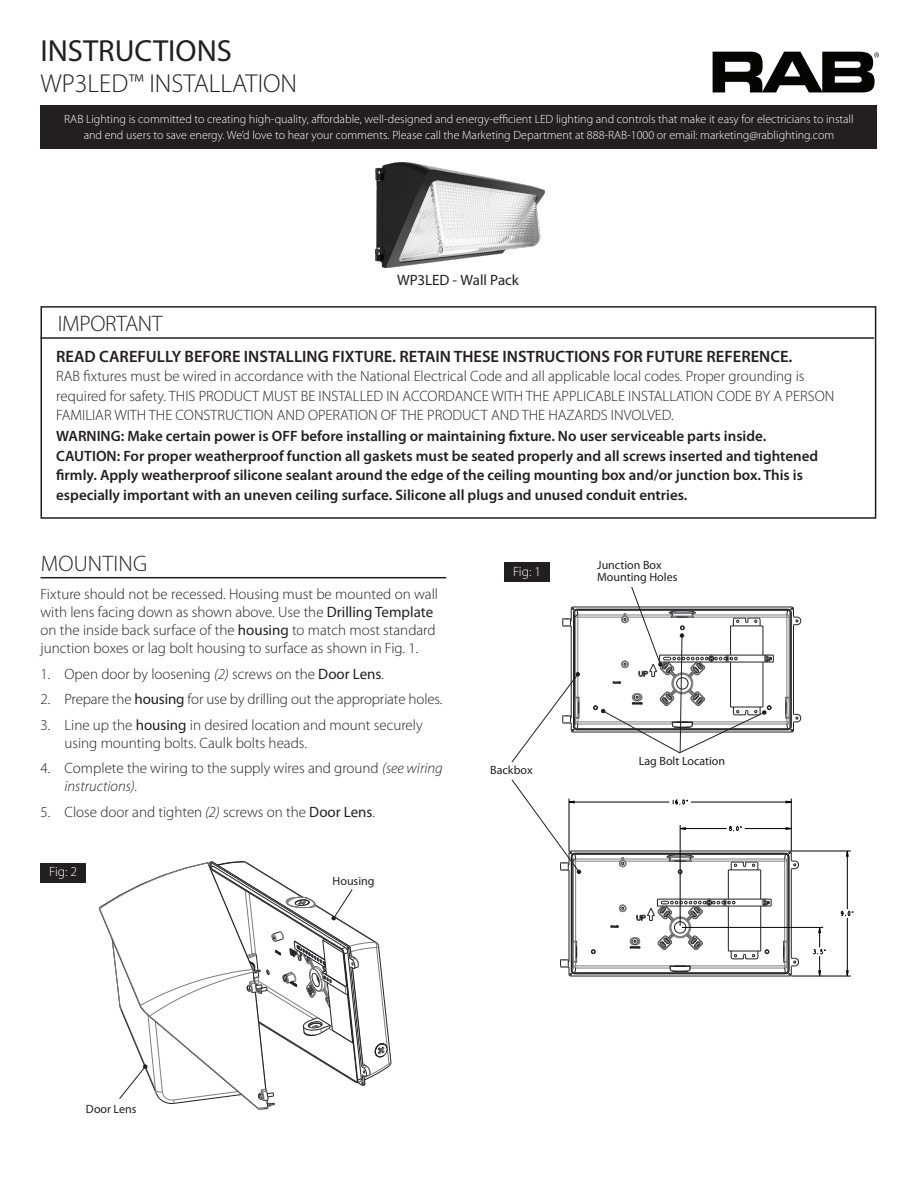
<style>
.page{position:relative;width:918px;height:1188px;background:#fff}
.page>*{position:absolute;margin:0;border:0;box-sizing:border-box;transform-origin:0 0}
.t1{font:30.6px "Myriad Pro";color:#231f20}
.t2{font:300 25.95px "Myriad Pro";color:#231f20}
.Heading{font:300 22.5px "Myriad Pro";color:#231f20}
.Heading-2{font:600 16.5px "Myriad Pro";color:#231f20}
.Body_Copy{font:300 15px/18px "Myriad Pro";color:#231f20}
.Heading-3{font:600 15px/19.5px "Myriad Pro";color:#231f20}
.Heading-4{font:300 15px/19.5px "Myriad Pro";color:#231f20}
.t3{font:15px "Myriad Pro";letter-spacing:-.005em;color:#231f20}
.t4{font:300 13.5px "Myriad Pro";letter-spacing:-.015em;color:#fff}
.t5{font:300 12px/16.5px "Myriad Pro";color:#fff;text-align:center}
.Subhead{font:12px/12px "Myriad Pro";color:#231f20}
.s1{font-weight:400}
.s2{font-style:italic}
</style>
<div class="page">
<div style="left:40px;top:105px;width:838px;height:44px;background:#231f20"></div>
<svg style="left:713px;top:52px;width:166px;height:40px"></svg>
<div style="left:40px;top:306px;width:836px;height:213px;border:2px solid #231f20"></div>
<hr style="left:40px;top:337px;width:834px;height:2px;background:#231f20">
<hr style="left:40px;top:577px;width:406px;height:1px;background:#231f20">
<div style="left:504px;top:563px;width:46px;height:19px;background:#231f20"></div>
<div style="left:40px;top:863px;width:46px;height:19px;background:#231f20"></div>
<img style="left:375px;top:162px;width:169px;height:105px">
<svg style="left:673px;top:800px;width:15px;height:5px"></svg>
<svg style="left:729px;top:826px;width:13px;height:5px"></svg>
<svg style="left:841px;top:911px;width:13px;height:5px"></svg>
<hr style="left:571px;top:626px;width:1px;height:92px;background:#222226">
<hr style="left:573px;top:613px;width:1px;height:113px;background:#222226">
<hr style="left:574px;top:613px;width:1px;height:113px;background:#222226">
<hr style="left:575px;top:617px;width:1px;height:80px;background:#7d7d80">
<hr style="left:578px;top:615px;width:1px;height:83px;background:#7d7d80">
<hr style="left:573px;top:732px;width:219px;height:1px;background:#222226">
<hr style="left:577px;top:729px;width:211px;height:1px;background:#222226">
<hr style="left:577px;top:728px;width:211px;height:1px;background:#222226">
<hr style="left:578px;top:724px;width:94px;height:1px;background:#7d7d80">
<hr style="left:692px;top:724px;width:95px;height:1px;background:#7d7d80">
<hr style="left:576px;top:722px;width:96px;height:1px;background:#7d7d80">
<hr style="left:692px;top:722px;width:97px;height:1px;background:#7d7d80">
<hr style="left:787px;top:615px;width:1px;height:83px;background:#7d7d80">
<hr style="left:789px;top:617px;width:1px;height:80px;background:#7d7d80">
<hr style="left:790px;top:613px;width:1px;height:113px;background:#222226">
<hr style="left:791px;top:613px;width:1px;height:113px;background:#222226">
<hr style="left:793px;top:625px;width:1px;height:89px;background:#222226">
<hr style="left:694px;top:617px;width:95px;height:1px;background:#7d7d80">
<hr style="left:576px;top:617px;width:46px;height:1px;background:#7d7d80">
<hr style="left:693px;top:615px;width:94px;height:1px;background:#7d7d80">
<hr style="left:578px;top:615px;width:46px;height:1px;background:#7d7d80">
<hr style="left:577px;top:610px;width:211px;height:1px;background:#222226">
<hr style="left:577px;top:609px;width:211px;height:1px;background:#222226">
<hr style="left:573px;top:607px;width:219px;height:1px;background:#222226">
<hr style="left:569px;top:870px;width:1px;height:92px;background:#222226">
<hr style="left:571px;top:857px;width:1px;height:113px;background:#222226">
<hr style="left:572px;top:857px;width:1px;height:113px;background:#222226">
<hr style="left:573px;top:861px;width:1px;height:80px;background:#7d7d80">
<hr style="left:575px;top:859px;width:1px;height:83px;background:#7d7d80">
<hr style="left:571px;top:976px;width:219px;height:1px;background:#222226">
<hr style="left:575px;top:973px;width:210px;height:1px;background:#222226">
<hr style="left:575px;top:972px;width:211px;height:1px;background:#222226">
<hr style="left:576px;top:968px;width:94px;height:1px;background:#7d7d80">
<hr style="left:690px;top:968px;width:95px;height:1px;background:#7d7d80">
<hr style="left:573px;top:966px;width:97px;height:1px;background:#7d7d80">
<hr style="left:690px;top:966px;width:97px;height:1px;background:#7d7d80">
<hr style="left:784px;top:859px;width:1px;height:83px;background:#7d7d80">
<hr style="left:787px;top:861px;width:1px;height:80px;background:#7d7d80">
<hr style="left:788px;top:857px;width:1px;height:113px;background:#222226">
<hr style="left:789px;top:857px;width:1px;height:113px;background:#222226">
<hr style="left:791px;top:869px;width:1px;height:89px;background:#222226">
<hr style="left:692px;top:861px;width:95px;height:1px;background:#7d7d80">
<hr style="left:573px;top:861px;width:47px;height:1px;background:#7d7d80">
<hr style="left:691px;top:859px;width:94px;height:1px;background:#7d7d80">
<hr style="left:576px;top:859px;width:46px;height:1px;background:#7d7d80">
<hr style="left:575px;top:854px;width:211px;height:1px;background:#222226">
<hr style="left:575px;top:853px;width:210px;height:1px;background:#222226">
<hr style="left:571px;top:851px;width:219px;height:1px;background:#222226">
<svg style="left:591px;top:949px;width:5px;height:5px"></svg>
<svg style="left:785px;top:696px;width:16px;height:37px"></svg>
<svg style="left:562px;top:606px;width:16px;height:21px"></svg>
<svg style="left:786px;top:606px;width:15px;height:20px"></svg>
<svg style="left:560px;top:940px;width:17px;height:37px"></svg>
<svg style="left:783px;top:940px;width:16px;height:37px"></svg>
<svg style="left:784px;top:850px;width:15px;height:20px"></svg>
<hr style="left:680px;top:825px;width:1px;height:101px;background:#000">
<hr style="left:791px;top:976px;width:60px;height:1px;background:#000">
<hr style="left:682px;top:927px;width:141px;height:1px;background:#000">
<hr style="left:791px;top:799px;width:1px;height:52px;background:#000">
<hr style="left:791px;top:851px;width:60px;height:1px;background:#000">
<svg style="left:813px;top:927px;width:13px;height:49px"></svg>
<hr style="left:745px;top:828px;width:46px;height:1px;background:#000">
<hr style="left:680px;top:828px;width:47px;height:1px;background:#000">
<hr style="left:847px;top:851px;width:1px;height:58px;background:#000">
<hr style="left:847px;top:918px;width:1px;height:58px;background:#000">
<hr style="left:691px;top:802px;width:100px;height:1px;background:#000">
<hr style="left:569px;top:802px;width:100px;height:1px;background:#000">
<svg style="left:611px;top:854px;width:161px;height:118px"></svg>
<svg style="left:511px;top:672px;width:69px;height:91px"></svg>
<svg style="left:511px;top:779px;width:70px;height:95px"></svg>
<svg style="left:593px;top:587px;width:181px;height:167px"></svg>
<svg style="left:99px;top:861px;width:292px;height:249px"></svg>
<h1 class="t1" style="left:40px;top:32px;width:193px">INSTRUCTIONS</h1>
<h2 class="t2" style="left:40px;top:69px;width:258px">WP3LED™ INSTALLATION</h2>
<p class="t5" style="left:64px;top:111px;width:791px">RAB Lighting is committed to creating high-quality, affordable, well-designed and energy-efficient LED lighting and controls that make it easy for electricians to install and end users to save energy. We’d love to hear your comments. Please call the Marketing Department at 888-RAB-1000 or email: marketing@rablighting.com</p>
<p class="t3" style="left:397px;top:271px;width:123px">WP3LED - Wall Pack</p>
<p class="Heading" style="left:58px;top:311px;width:107px">IMPORTANT</p>
<p class="Heading-2" style="left:56px;top:347px;width:738px">READ CAREFULLY BEFORE INSTALLING FIXTURE. RETAIN THESE INSTRUCTIONS FOR FUTURE REFERENCE.</p>
<p class="Heading-4" style="left:56px;top:367px;width:780px">RAB fixtures must be wired in accordance with the National Electrical Code and all applicable local codes. Proper grounding is required for safety. THIS PRODUCT MUST BE INSTALLED IN ACCORDANCE WITH THE APPLICABLE INSTALLATION CODE BY A PERSON<br>FAMILIAR WITH THE CONSTRUCTION AND OPERATION OF THE PRODUCT AND THE HAZARDS INVOLVED.</p>
<p class="Heading-3" style="left:56px;top:426px;width:763px">WARNING: Make certain power is OFF before installing or maintaining fixture. No user serviceable parts inside.<br>CAUTION: For proper weatherproof function all gaskets must be seated properly and all screws inserted and tightened firmly. Apply weatherproof silicone sealant around the edge of the ceiling mounting box and/or junction box. This is especially important with an uneven ceiling surface. Silicone all plugs and unused conduit entries.</p>
<p class="Heading" style="left:41px;top:552px;width:108px">MOUNTING</p>
<p class="Body_Copy" style="left:40px;top:585px;width:399px">Fixture should not be recessed. Housing must be mounted on wall with lens facing down as shown above. Use the <span class="s1">Drilling Template </span>on the inside back surface of the <span class="s1">housing</span> to match most standard junction boxes or lag bolt housing to surface as shown in Fig. 1.</p>
<p class="Body_Copy" style="left:40px;top:665px;width:345px">1. Open door by loosening <span class="s2">(2)</span> screws on the <span class="s1">Door Lens</span>.</p>
<p class="Body_Copy" style="left:40px;top:690px;width:403px">2. Prepare the <span class="s1">housing</span> for use by drilling out the appropriate holes.</p>
<p class="Body_Copy" style="left:64px;top:716px;width:360px;text-indent:-24px">3. Line up the <span class="s1">housing</span> in desired location and mount securely using mounting bolts. Caulk bolts heads.</p>
<p class="Body_Copy" style="left:64px;top:759px;width:380px;text-indent:-24px">4. Complete the wiring to the supply wires and ground <span class="s2">(see wiring instructions).</span></p>
<p class="Body_Copy" style="left:40px;top:803px;width:336px">5. Close door and tighten <span class="s2">(2)</span> screws on the <span class="s1">Door Lens</span>.</p>
<p class="t4" style="left:49px;top:864px;width:29px">Fig: 2</p>
<p class="Subhead" style="left:333px;top:874px;width:43px">Housing</p>
<p class="t4" style="left:513px;top:564px;width:29px">Fig: 1</p>
<p class="Subhead" style="left:490px;top:764px;width:44px">Backbox</p>
<p class="Subhead" style="left:597px;top:559px;width:82px">Junction Box<br>Mounting Holes</p>
<p class="Subhead" style="left:639px;top:755px;width:88px">Lag Bolt Location</p>
<p class="Subhead" style="left:86px;top:1103px;width:52px">Door Lens</p>
</div>
